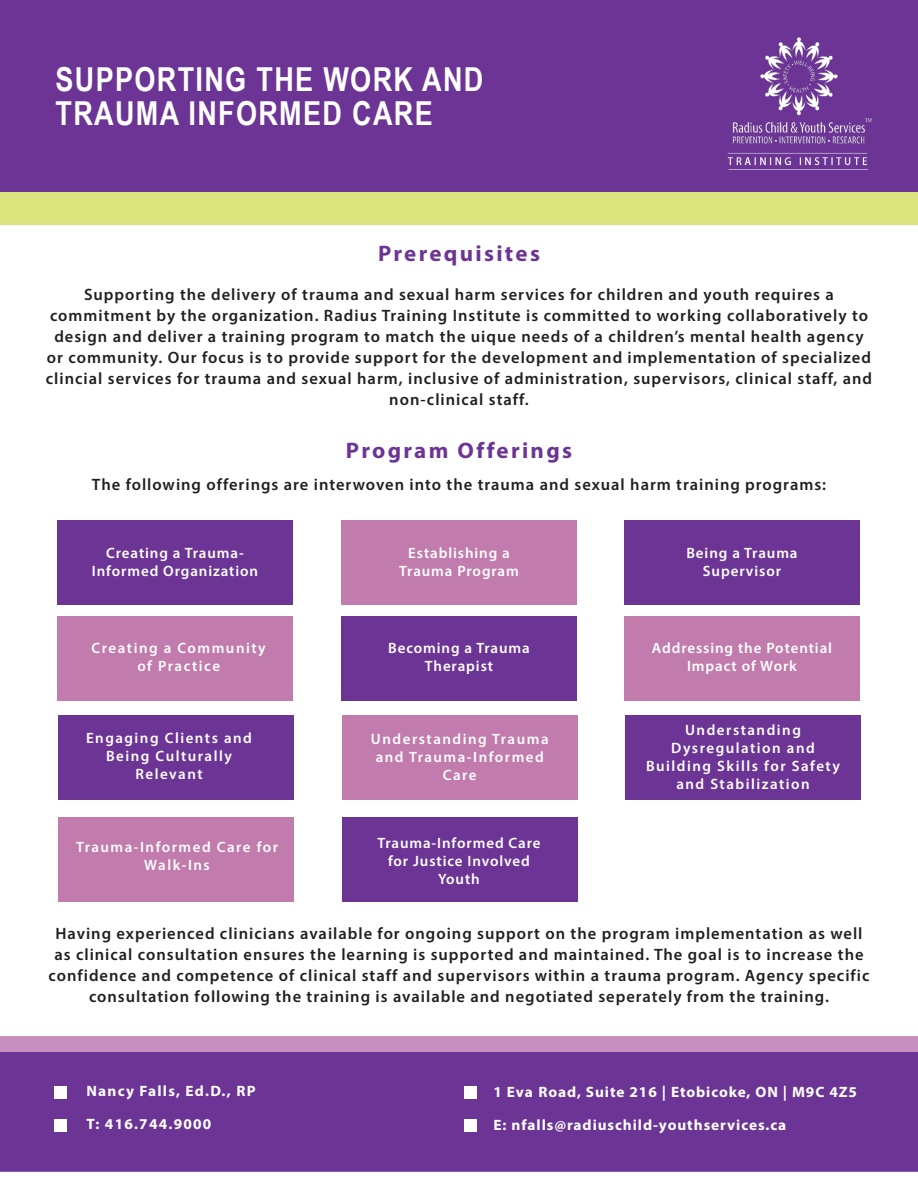
<style>
.page{position:relative;width:918px;height:1188px;background:#fff}
.page>*{position:absolute;margin:0;border:0;box-sizing:border-box;transform-origin:0 0}
.t1{font:700 33px/34.5px "Arial Narrow";letter-spacing:.04em;color:#fff}
.t2{font:700 22.5px "Myriad Pro";letter-spacing:.1em;color:#6c3595}
.t3{font:600 16.5px/21px "Myriad Pro";letter-spacing:.06em;color:#231f20;text-align:center}
.t4{font:600 15px/18px "Myriad Pro";letter-spacing:.09em;color:#fff;text-align:center}
.t5{font:600 15px/18px "Myriad Pro";letter-spacing:.06em;color:#fff;text-align:center}
.t6{font:700 15px/33px "Myriad Pro";letter-spacing:.06em;color:#fff}
.t7{font:700 15px/32.4px "Myriad Pro";letter-spacing:.08em;color:#fff}
</style>
<div class="page">
<div style="left:0;top:0;width:918px;height:210px;background:#6c3595"></div>
<div style="left:0;top:192px;width:918px;height:33px;background:#dbe47c"></div>
<img style="left:727px;top:37px;width:145px;height:133px">
<div style="left:1px;top:1052px;width:916px;height:119px;background:#6c3595"></div>
<div style="left:0;top:1051px;width:918px;height:121px;border:2px solid #6c3595"></div>
<div style="left:0;top:1037px;width:918px;height:15px;background:#c78ebf"></div>
<div style="left:54px;top:1086px;width:12px;height:13px;background:#fff"></div>
<div style="left:54px;top:1119px;width:12px;height:13px;background:#fff"></div>
<div style="left:464px;top:1086px;width:13px;height:13px;background:#fff"></div>
<div style="left:464px;top:1119px;width:13px;height:13px;background:#fff"></div>
<div style="left:58px;top:617px;width:235px;height:84px;background:#c17bac"></div>
<div style="left:58px;top:521px;width:235px;height:84px;background:#6c3595"></div>
<div style="left:342px;top:521px;width:235px;height:84px;background:#c17bac"></div>
<div style="left:625px;top:521px;width:235px;height:84px;background:#6c3595"></div>
<div style="left:342px;top:617px;width:235px;height:84px;background:#6c3595"></div>
<div style="left:625px;top:617px;width:235px;height:84px;background:#c17bac"></div>
<div style="left:58px;top:715px;width:235px;height:85px;background:#6c3595"></div>
<div style="left:342px;top:715px;width:236px;height:85px;background:#c17bac"></div>
<div style="left:625px;top:715px;width:235px;height:85px;background:#6c3595"></div>
<div style="left:58px;top:817px;width:235px;height:84px;background:#c17bac"></div>
<div style="left:342px;top:817px;width:236px;height:84px;background:#6c3595"></div>
<h1 class="t1" style="left:56px;top:61px;width:429px">SUPPORTING THE WORK AND<br>TRAUMA INFORMED CARE</h1>
<h2 class="t2" style="left:378px;top:239px;width:163px">Prerequisites</h2>
<p class="t3" style="left:46px;top:283px;width:828px">Supporting the delivery of trauma and sexual harm services for children and youth requires a commitment by the organization. Radius Training Institute is committed to working collaboratively to design and deliver a training program to match the uique needs of a children’s mental health agency or community. Our focus is to provide support for the development and implementation of specialized clincial services for trauma and sexual harm, inclusive of administration, supervisors, clinical staff, and non-clinical staff.</p>
<h2 class="t2" style="left:346px;top:435px;width:228px">Program Offerings</h2>
<p class="t3" style="left:92px;top:473px;width:736px">The following offerings are interwoven into the trauma and sexual harm training programs:</p>
<p class="t5" style="left:92px;top:543px;width:168px">Creating a Trauma-<br>Informed Organization</p>
<p class="t5" style="left:399px;top:543px;width:121px">Establishing a<br>Trauma Program</p>
<p class="t5" style="left:686px;top:543px;width:113px">Being a Trauma<br>Supervisor</p>
<p class="t4" style="left:92px;top:638px;width:176px">Creating a Community of Practice</p>
<p class="t5" style="left:388px;top:638px;width:143px">Becoming a Trauma<br>Therapist</p>
<p class="t5" style="left:652px;top:638px;width:182px">Addressing the Potential<br>Impact of Work</p>
<p class="t4" style="left:86px;top:729px;width:167px">Engaging Clients and<br>Being Culturally<br>Relevant</p>
<p class="t4" style="left:371px;top:730px;width:179px">Understanding Trauma and Trauma-Informed<br>Care</p>
<p class="t4" style="left:646px;top:720px;width:195px">Understanding<br>Dysregulation and<br>Building Skills for Safety and Stabilization</p>
<p class="t4" style="left:76px;top:838px;width:204px">Trauma-Informed Care for<br>Walk-Ins</p>
<p class="t5" style="left:377px;top:833px;width:165px">Trauma-Informed Care for Justice Involved<br>Youth</p>
<p class="t3" style="left:49px;top:923px;width:822px">Having experienced clinicians available for ongoing support on the program implementation as well as clinical consultation ensures the learning is supported and maintained. The goal is to increase the confidence and competence of clinical staff and supervisors within a trauma program. Agency specific consultation following the training is available and negotiated seperately from the training.</p>
<p class="t7" style="left:86px;top:1074px;width:171px">Nancy Falls, Ed.D., RP<br>T: 416.744.9000</p>
<p class="t6" style="left:494px;top:1075px;width:365px">1 Eva Road, Suite 216 | Etobicoke, ON | M9C 4Z5<br>E: nfalls@radiuschild-youthservices.ca</p>
</div>
